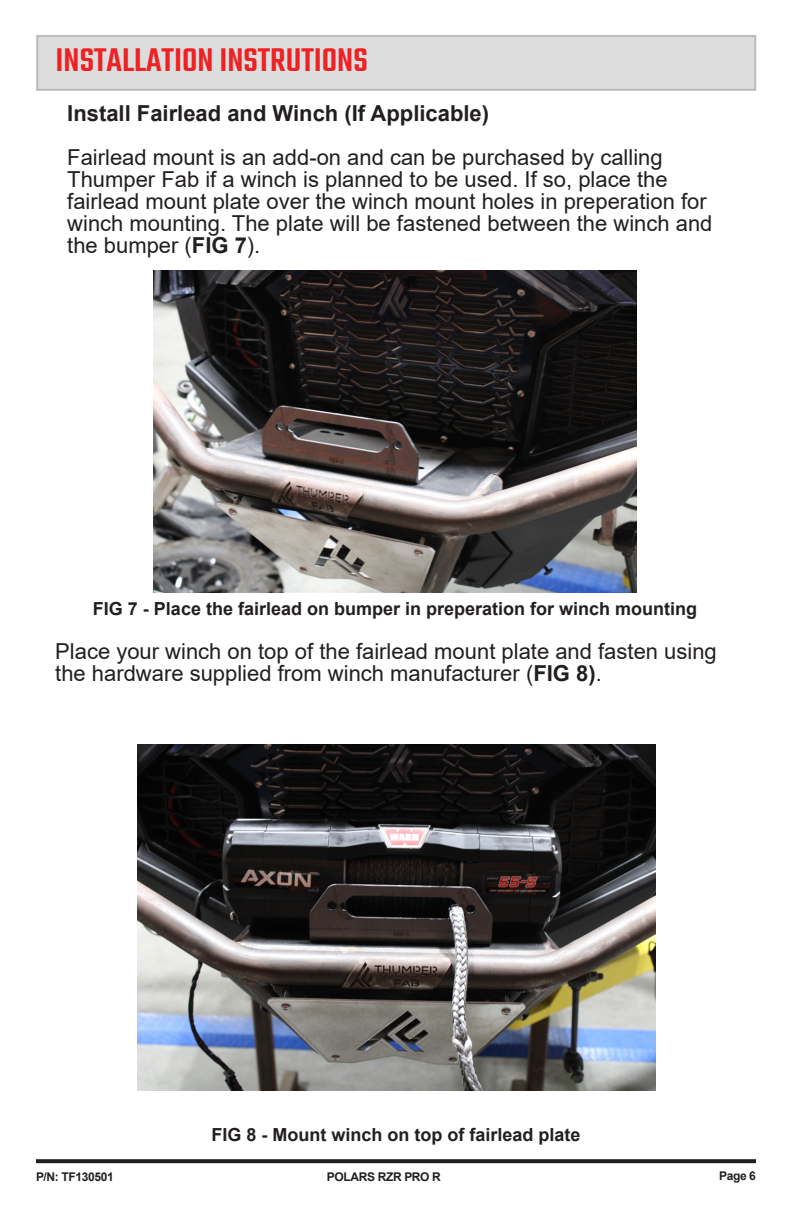
<style>
.page{position:relative;width:792px;height:1224px;background:#fff}
.page>*{position:absolute;margin:0;border:0;box-sizing:border-box;transform-origin:0 0}
.t1{font:500 36px "Teko";color:#ee2123}
.t2{font:22px/22px "Arial";color:#231f20}
.t3{font:700 22px "Arial";color:#231f20}
.t4{font:700 18px "Arial";color:#231f20}
.t5{font:700 12px "Arial";letter-spacing:-.03em;color:#231f20}
.s1{font-weight:700}
</style>
<div class="page">
<svg style="left:36px;top:1159px;width:720px;height:4px;background:#2d292a"></svg>
<div style="left:37px;top:36px;width:718px;height:54px;background:#ddddde"></div>
<div style="left:36px;top:35px;width:720px;height:56px;border:2px solid #bababa"></div>
<img style="left:137px;top:744px;width:519px;height:346px">
<img style="left:154px;top:271px;width:482px;height:322px">
<p class="t1" style="left:56px;top:40px;width:314px">INSTALLATION INSTRUTIONS</p>
<p class="t3" style="left:67px;top:97px;width:423px">Install Fairlead and Winch (If Applicable)</p>
<p class="t2" style="left:67px;top:146px;width:647px">Fairlead mount is an add-on and can be purchased by calling Thumper Fab if a winch is planned to be used. If so, place the fairlead mount plate over the winch mount holes in preperation for winch mounting. The plate will be fastened between the winch and the bumper (<span class="s1">FIG 7</span>).</p>
<p class="t4" style="left:93px;top:596px;width:606px">FIG 7 - Place the fairlead on bumper in preperation for winch mounting</p>
<p class="t2" style="left:55px;top:640px;width:663px">Place your winch on top of the fairlead mount plate and fasten using the hardware supplied from winch manufacturer (<span class="s1">FIG 8)</span>.</p>
<p class="t4" style="left:212px;top:1122px;width:371px">FIG 8 - Mount winch on top of fairlead plate</p>
<p class="t5" style="left:36px;top:1168px;width:79px">P/N: TF130501</p>
<p class="t5" style="left:327px;top:1168px;width:115px">POLARS RZR PRO R</p>
<p class="t5" style="left:719px;top:1168px;width:38px">Page 6</p>
</div>
